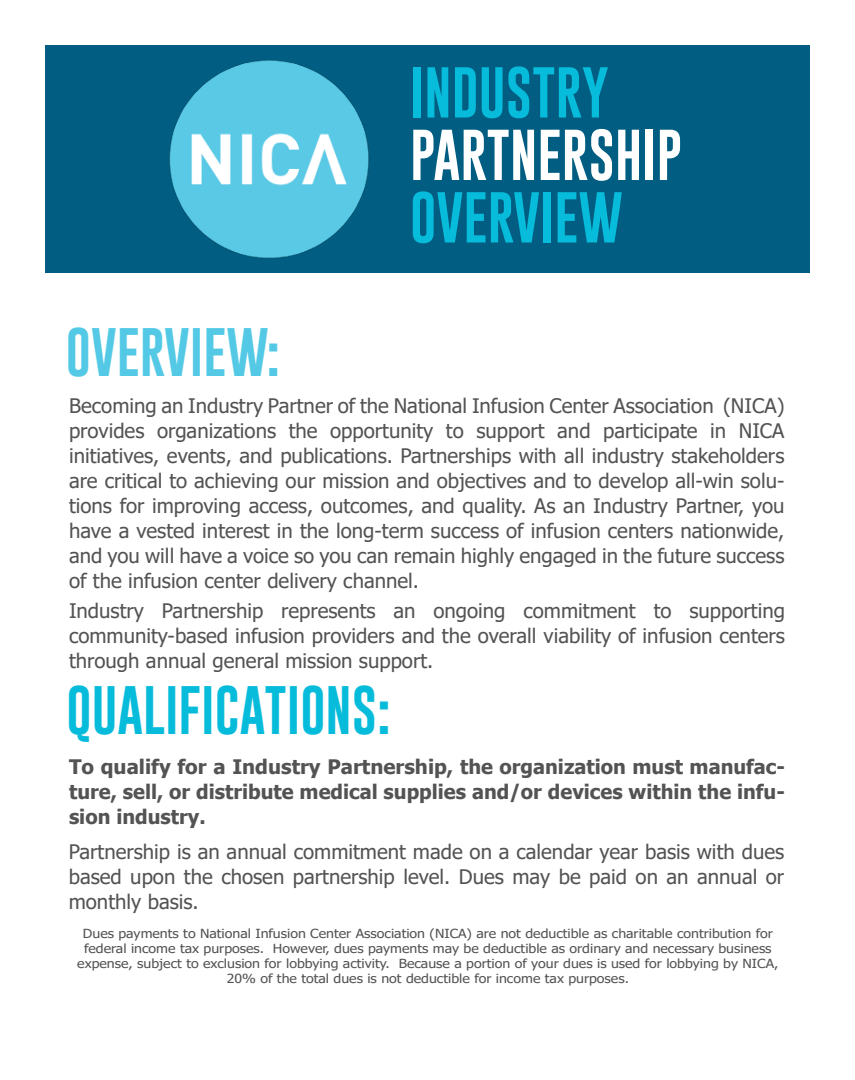
<style>
.page{position:relative;width:855px;height:1080px;background:#fff}
.page>*{position:absolute;margin:0;border:0;box-sizing:border-box;transform-origin:0 0}
.t1{font:52.5px "Gobold";color:#07bbdb}
.t2{font:52.5px "Gobold";color:#fff}
.t3{font:50px "Gobold";color:#07bbdb}
.t4{font:50px "Gobold";color:#53c9e6}
.t5{font:20px/25px "Tahoma";color:#535353;text-align:justify}
.t6{font:700 20px/25px "Tahoma";color:#535353;text-align:justify}
.t7{font:12.5px/15px "Tahoma";color:#535353;text-align:center;scale:1.13 1}
</style>
<div class="page">
<div style="left:45px;top:45px;width:765px;height:227px;background:#015d81"></div>
<img style="left:169px;top:60px;width:200px;height:199px">
<h2 class="t4" style="left:66px;top:322px;width:216px">OVERVIEW:</h2>
<h1 class="t1" style="left:410px;top:61px;width:201px">INDUSTRY</h1>
<h1 class="t2" style="left:410px;top:124px;width:274px">PARTNERSHIP</h1>
<h1 class="t1" style="left:410px;top:186px;width:214px">OVERVIEW</h1>
<p class="t5" style="left:69px;top:394px;width:717px">Becoming an Industry Partner of the National Infusion Center Association (NICA) provides organizations the opportunity to support and participate in NICA initiatives, events, and publications. Partnerships with all industry stakeholders are critical to achieving our mission and objectives and to develop all-win solu&shy;tions for improving access, outcomes, and quality. As an Industry Partner, you have a vested interest in the long-term success of infusion centers nationwide, and you will have a voice so you can remain highly engaged in the future success of the infusion center delivery channel.</p>
<p class="t5" style="left:69px;top:600px;width:718px">Industry Partnership represents an ongoing commitment to supporting community-based infusion providers and the overall viability of infusion centers through annual general mission support.</p>
<h2 class="t3" style="left:67px;top:680px;width:326px">QUALIFICATIONS:</h2>
<p class="t6" style="left:69px;top:756px;width:718px">To qualify for a Industry Partnership, the organization must manufac&shy;ture, sell, or distribute medical supplies and/or devices within the infu&shy;sion industry.</p>
<p class="t5" style="left:69px;top:841px;width:717px">Partnership is an annual commitment made on a calendar year basis with dues based upon the chosen partnership level. Dues may be paid on an annual or monthly basis.</p>
<p class="t7" style="left:77px;top:927px;width:622px">Dues payments to National Infusion Center Association (NICA) are not deductible as charitable contribution for federal income tax purposes. However, dues payments may be deductible as ordinary and necessary business expense, subject to exclusion for lobbying activity. Because a portion of your dues is used for lobbying by NICA, 20% of the total dues is not deductible for income tax purposes.</p>
</div>
